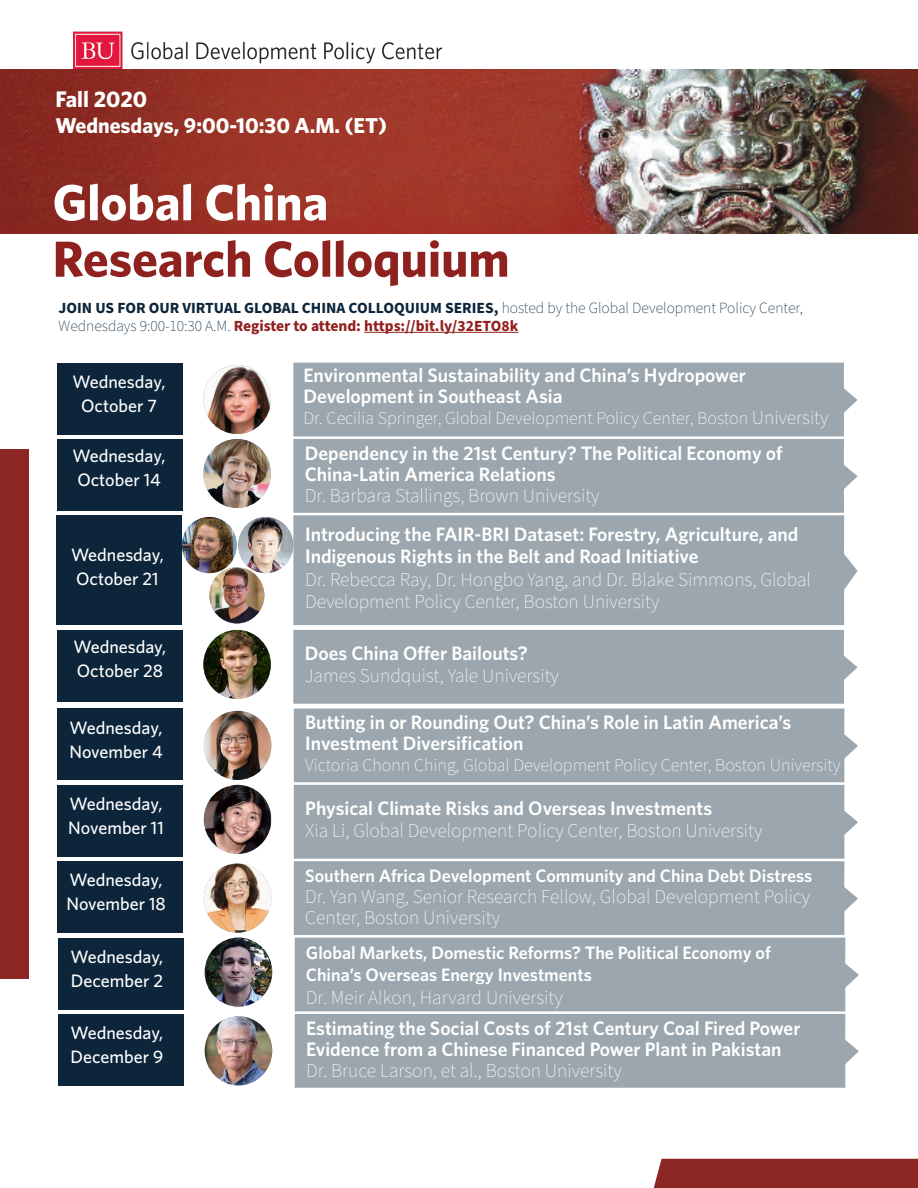
<style>
.page{position:relative;width:918px;height:1188px;background:#fff}
.page>*{position:absolute;margin:0;border:0;box-sizing:border-box;transform-origin:0 0}
.Newsletter_Title{font:700 50.85px "Whitney";color:#8f211e}
.Newsletter_Title-2{font:700 50.85px "Whitney";color:#fff}
.Cover_Page_-_Dates{font:700 22.5px "Whitney";color:#fff}
.Smaller_Titles{font:700 21.6px "Whitney";color:#fff}
.t1{font:600 19.5px/21px "Whitney";color:#fff}
.t2{font:200 19.5px/22.5px "Source Sans Pro";color:#fff}
.t3{font:500 18px "Whitney";color:#fff}
.t4{font:600 18px/22.5px "Whitney";color:#fff}
.t5{font:200 18px "Source Sans Pro";color:#fff}
.Body_Text{font:700 15.45px "Source Sans Pro";color:#0c253a}
.Body_Text-2{font:700 15.45px "Source Sans Pro";color:#91201e}
.s1{font-weight:200}
.s2{font-weight:200;color:#0c253a}
.s3{font-size:19.5px}
</style>
<div class="page">
<div style="left:0;top:449px;width:28px;height:530px;background:#8b2623"></div>
<div style="left:654px;top:1159px;width:264px;height:29px;background:#8b2623"></div>
<hr style="left:364px;top:332px;width:154px;height:1px;background:#91201e">
<img style="left:73px;top:32px;width:368px;height:36px">
<div style="left:57px;top:363px;width:126px;height:71px;background:#0c253a"></div>
<img style="left:203px;top:365px;width:68px;height:69px">
<div style="left:293px;top:362px;width:565px;height:151px;background:#9ba6ae"></div>
<div style="left:57px;top:439px;width:126px;height:72px;background:#0c253a"></div>
<div style="left:293px;top:515px;width:565px;height:111px;background:#9ba6ae"></div>
<div style="left:57px;top:515px;width:125px;height:110px;background:#0c253a"></div>
<img style="left:203px;top:439px;width:68px;height:69px">
<svg style="left:182px;top:517px;width:55px;height:56px"></svg>
<img style="left:182px;top:517px;width:51px;height:56px">
<div style="left:57px;top:630px;width:126px;height:72px;background:#0c253a"></div>
<div style="left:57px;top:709px;width:126px;height:71px;background:#0c253a"></div>
<img style="left:203px;top:630px;width:68px;height:69px">
<img style="left:204px;top:711px;width:67px;height:69px">
<div style="left:57px;top:785px;width:126px;height:72px;background:#0c253a"></div>
<div style="left:57px;top:861px;width:126px;height:72px;background:#0c253a"></div>
<img style="left:204px;top:785px;width:67px;height:69px">
<img style="left:204px;top:864px;width:67px;height:69px">
<div style="left:58px;top:938px;width:126px;height:71px;background:#0c253a"></div>
<img style="left:0;top:70px;width:918px;height:164px">
<div style="left:293px;top:630px;width:566px;height:458px;background:#9ba6ae"></div>
<div style="left:58px;top:1014px;width:126px;height:72px;background:#0c253a"></div>
<img style="left:205px;top:938px;width:67px;height:69px">
<img style="left:205px;top:1016px;width:67px;height:69px">
<img style="left:238px;top:517px;width:55px;height:56px">
<img style="left:209px;top:567px;width:55px;height:56px">
<p class="Cover_Page_-_Dates" style="left:55px;top:84px;width:93px">Fall 2020</p>
<p class="Cover_Page_-_Dates" style="left:54px;top:90px;width:93px">Fall 2020</p>
<p class="Smaller_Titles" style="left:55px;top:111px;width:333px">Wednesdays, 9:00-10:30 A.M. (ET)</p>
<p class="Newsletter_Title-2" style="left:53px;top:169px;width:277px">Global China</p>
<p class="Newsletter_Title" style="left:53px;top:225px;width:459px">Research Colloquium</p>
<p class="Body_Text" style="left:59px;top:297px;width:746px">JOIN US FOR OUR VIRTUAL GLOBAL CHINA COLLOQUIUM SERIES, <span class="s1">hosted by the Global Development Policy Center,</span></p>
<p class="Body_Text-2" style="left:59px;top:316px;width:461px"><span class="s2">Wednesdays 9:00-10:30 A.M.</span> Register to attend: https://bit.ly/32ETO8k</p>
<p class="t1" style="left:303px;top:365px;width:444px">Environmental Sustainability and China’s Hydropower<br>Development in Southeast Asia</p>
<p class="t5" style="left:303px;top:406px;width:527px">Dr. Cecilia Springer, Global Development Policy Center, Boston <span class="s3">University</span></p>
<p class="t3" style="left:73px;top:369px;width:94px">Wednesday,</p>
<p class="t3" style="left:81px;top:393px;width:77px">October 7</p>
<p class="t3" style="left:73px;top:443px;width:94px">Wednesday,</p>
<p class="t3" style="left:77px;top:467px;width:85px">October 14</p>
<p class="t3" style="left:71px;top:543px;width:94px">Wednesday,</p>
<p class="t3" style="left:76px;top:567px;width:84px">October 21</p>
<p class="t3" style="left:74px;top:634px;width:94px">Wednesday,</p>
<p class="t3" style="left:77px;top:658px;width:88px">October 28</p>
<p class="t3" style="left:70px;top:715px;width:94px">Wednesday,</p>
<p class="t3" style="left:69px;top:739px;width:95px">November 4</p>
<p class="t3" style="left:70px;top:792px;width:94px">Wednesday,</p>
<p class="t3" style="left:68px;top:816px;width:97px">November 11</p>
<p class="t3" style="left:70px;top:868px;width:94px">Wednesday,</p>
<p class="t3" style="left:66px;top:892px;width:101px">November 18</p>
<p class="t3" style="left:71px;top:944px;width:94px">Wednesday,</p>
<p class="t3" style="left:71px;top:968px;width:94px">December 2</p>
<p class="t3" style="left:71px;top:1021px;width:94px">Wednesday,</p>
<p class="t3" style="left:71px;top:1045px;width:94px">December 9</p>
<p class="t1" style="left:305px;top:442px;width:479px">Dependency in the 21st Century? The Political Economy of<br>China-Latin America Relations</p>
<p class="t2" style="left:305px;top:485px;width:296px">Dr. Barbara Stallings, Brown University</p>
<p class="t1" style="left:305px;top:523px;width:495px;line-height:22.5px">Introducing the FAIR-BRI Dataset: Forestry, Agriculture, and<br>Indigenous Rights in the Belt and Road Initiative</p>
<p class="t2" style="left:305px;top:569px;width:508px">Dr. Rebecca Ray, Dr. Hongbo Yang, and Dr. Blake Simmons, Global<br>Development Policy Center, Boston University</p>
<p class="t1" style="left:305px;top:642px;width:224px">Does China Offer Bailouts?</p>
<p class="t2" style="left:305px;top:665px;width:256px">James Sundquist, Yale University</p>
<p class="t1" style="left:305px;top:712px;width:488px">Butting in or Rounding Out? China’s Role in Latin America’s<br>Investment Diversification</p>
<p class="t5" style="left:305px;top:753px;width:537px">Victoria Chonn Ching, Global Development Policy Center, Boston University</p>
<p class="t1" style="left:305px;top:797px;width:409px">Physical Climate Risks and Overseas Investments</p>
<p class="t2" style="left:305px;top:820px;width:459px">Xia Li, Global Development Policy Center, Boston University</p>
<p class="t4" style="left:305px;top:864px;width:509px">Southern Africa Development Community and China Debt Distress</p>
<p class="t2" style="left:305px;top:887px;width:507px;line-height:21px">Dr. Yan Wang, Senior Research Fellow, Global Development Policy<br>Center, Boston University</p>
<p class="t4" style="left:306px;top:941px;width:466px">Global Markets, Domestic Reforms? The Political Economy of<br>China’s Overseas Energy Investments</p>
<p class="t2" style="left:306px;top:987px;width:258px">Dr. Meir Alkon, Harvard University</p>
<p class="t1" style="left:306px;top:1017px;width:496px">Estimating the Social Costs of 21st Century Coal Fired Power<br>Evidence from a Chinese Financed Power Plant in Pakistan</p>
<p class="t2" style="left:306px;top:1060px;width:317px">Dr. Bruce Larson, et al., Boston University</p>
</div>
